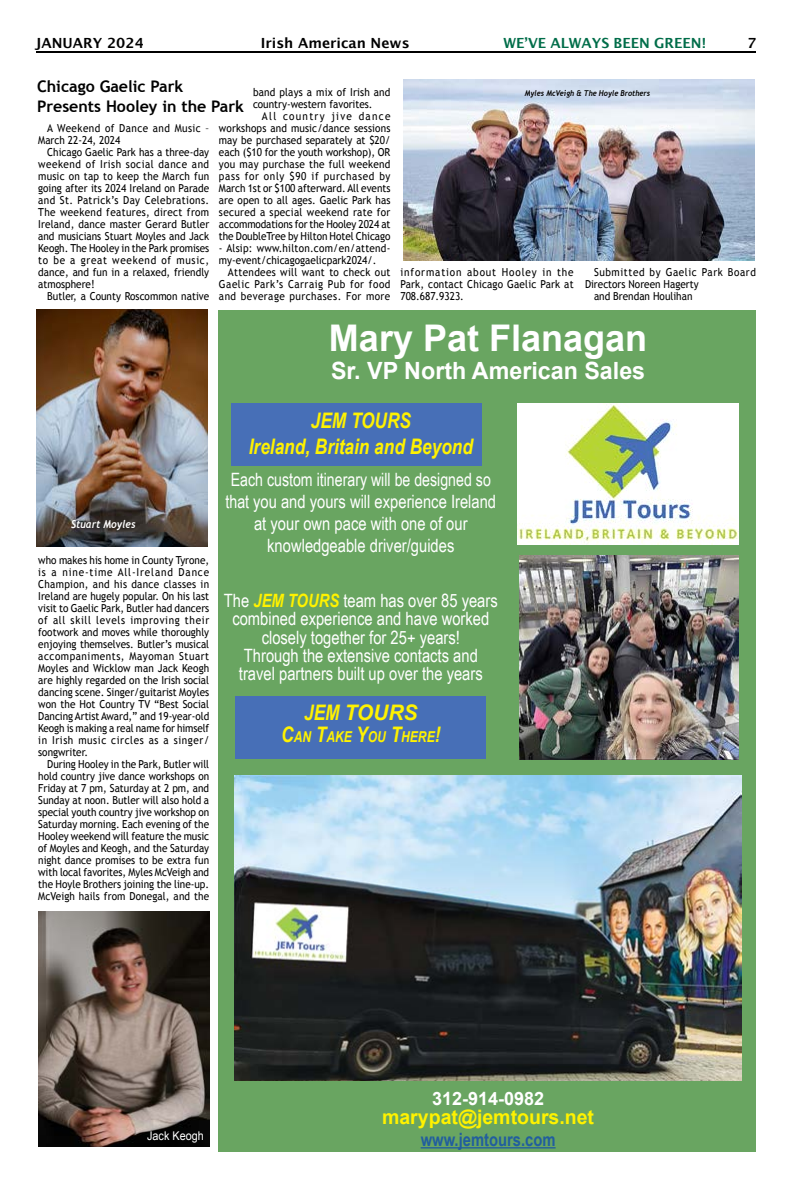
<style>
.page{position:relative;width:792px;height:1188px;background:#fff}
.page>*{position:absolute;margin:0;border:0;box-sizing:border-box;transform-origin:0 0}
.t1{font:700 36.8px "Arial";color:#fff}
.t2{font:700 23.7px "Arial";color:#fff}
.t3{font:italic 700 21.4px/25.7px "Arial Narrow";color:#fff200;text-align:center}
.t4{font:italic 700 21.4px "Arial";color:#fff200}
.t5{font:700 19.9px "Arial";color:#fff200}
.t6{font:18.4px/18.4px "Arial Narrow";color:#fff;text-align:center}
.t7{font:18.4px/22.1px "Arial Narrow";color:#fff;text-align:center;scale:.94 1}
.t8{font:700 18.4px "Arial Narrow";color:#215e9e}
.t9{font:700 18.4px "Arial";color:#fff}
.t10{font:700 16px/20px "Trebuchet MS";color:#000}
.t11{font:italic 700 15px "Arial Narrow";color:#fff200}
.t12{font:700 14px "Lucida Grande";color:#000}
.t13{font:700 14px "Lucida Grande";color:#006d49}
.t14{font:12px "Arial";color:#fff;scale:.9 1}
.t15{font:11px/12px "Trebuchet MS";letter-spacing:.005em;color:#000;text-align:justify;scale:.91 1}
.t16{font:11px/12px "Trebuchet MS";letter-spacing:.045em;color:#000;scale:.91 1}
.t17{font:11px "Trebuchet MS";letter-spacing:.06em;color:#000;scale:.91 1}
.t18{font:italic 700 11px "Trebuchet";color:#fff;scale:.9 1}
.t19{font:italic 700 8px "Trebuchet";color:#000;scale:.9 1}
.s1{font-weight:700;font-style:italic;color:#fff200}
.s2{font-family:"Arial Narrow"}
.s3{font-style:inherit}
.s4{font-size:21.4px}
</style>
<div class="page">
<hr style="left:36px;top:51px;width:720px;height:2px;background:#000">
<div style="left:218px;top:311px;width:538px;height:841px;background:#69a561"></div>
<hr style="left:421px;top:1147px;width:135px;height:1px;background:#215e9e">
<img style="left:518px;top:403px;width:221px;height:141px">
<div style="left:231px;top:403px;width:251px;height:62px;background:#476fb7"></div>
<img style="left:519px;top:555px;width:220px;height:204px">
<img style="left:235px;top:776px;width:507px;height:304px">
<div style="left:235px;top:697px;width:251px;height:62px;background:#476fb7"></div>
<img style="left:39px;top:911px;width:170px;height:236px">
<img style="left:403px;top:79px;width:351px;height:182px">
<img style="left:36px;top:309px;width:172px;height:238px">
<p class="t12" style="left:36px;top:32px;width:110px">JANUARY 2024</p>
<p class="t12" style="left:261px;top:32px;width:150px">Irish American News</p>
<p class="t13" style="left:504px;top:32px;width:204px">WE’VE ALWAYS BEEN GREEN!</p>
<p class="t12" style="left:747px;top:32px;width:11px">7</p>
<h3 class="t10" style="left:37px;top:76px;width:208px">Chicago Gaelic Park<br>Presents Hooley in the Park</h3>
<p class="t15" style="left:253px;top:86px;width:153px">band plays a mix of Irish and country-western favorites.</p>
<p class="t15" style="left:219px;top:110px;width:190px;text-indent:43px">All country jive dance workshops and music/dance sessions may be purchased separately at $20/ each ($10 for the youth workshop), OR you may purchase the full weekend pass for only $90 if purchased by March 1st or $100 afterward. All events are open to all ages. Gaelic Park has secured a special weekend rate for accommodations for the Hooley 2024 at the DoubleTree by Hilton Hotel Chicago</p>
<p class="t15" style="left:219px;top:242px;width:190px">- Alsip: www.hilton.com/en/attend&shy;my-event/chicagogaelicpark2024/.</p>
<p class="t15" style="left:219px;top:266px;width:190px;text-indent:9px">Attendees will want to check out Gaelic Park’s Carraig Pub for food and beverage purchases. For more</p>
<p class="t16" style="left:38px;top:122px;width:189px;text-indent:9px">A Weekend of Dance and Music –<br>March 22-24, 2024</p>
<p class="t15" style="left:38px;top:146px;width:189px;text-indent:9px">Chicago Gaelic Park has a three-day weekend of Irish social dance and music on tap to keep the March fun going after its 2024 Ireland on Parade and St. Patrick’s Day Celebrations.<br>The weekend features, direct from Ireland, dance master Gerard Butler and musicians Stuart Moyles and Jack Keogh. The Hooley in the Park promises to be a great weekend of music, dance, and fun in a relaxed, friendly atmosphere!</p>
<p class="t15" style="left:47px;top:290px;width:180px">Butler, a County Roscommon native</p>
<p class="t19" style="left:525px;top:88px;width:141px">Myles McVeigh &amp; The Hoyle Brothers</p>
<p class="t15" style="left:400px;top:266px;width:192px">information about Hooley in the Park, contact Chicago Gaelic Park at 708.687.9323.</p>
<p class="t17" style="left:594px;top:266px;width:180px">Submitted by Gaelic Park Board</p>
<p class="t15" style="left:585px;top:278px;width:126px">Directors Noreen Hagerty</p>
<p class="t15" style="left:594px;top:290px;width:110px">and Brendan Houlihan</p>
<p class="t18" style="left:71px;top:517px;width:73px">Stuart Moyles</p>
<p class="t15" style="left:38px;top:554px;width:189px">who makes his home in County Tyrone, is a nine-time All-Ireland Dance Champion, and his dance classes in Ireland are hugely popular. On his last visit to Gaelic Park, Butler had dancers of all skill levels improving their footwork and moves while thoroughly enjoying themselves. Butler’s musical accompaniments, Mayoman Stuart Moyles and Wicklow man Jack Keogh are highly regarded on the Irish social dancing scene. Singer/guitarist Moyles won the Hot Country TV “Best Social Dancing Artist Award,” and 19-year-old Keogh is making a real name for himself in Irish music circles as a singer/ songwriter.</p>
<p class="t15" style="left:38px;top:758px;width:189px;text-indent:9px">During Hooley in the Park, Butler will hold country jive dance workshops on Friday at 7 pm, Saturday at 2 pm, and Sunday at noon. Butler will also hold a special youth country jive workshop on Saturday morning. Each evening of the Hooley weekend will feature the music of Moyles and Keogh, and the Saturday night dance promises to be extra fun with local favorites, Myles McVeigh and the Hoyle Brothers joining the line-up.<br>McVeigh hails from Donegal, and the</p>
<h1 class="t1" style="left:329px;top:314px;width:320px">Mary Pat Flanagan</h1>
<h2 class="t2" style="left:331px;top:355px;width:316px">Sr. VP North American Sales</h2>
<h3 class="t3" style="left:249px;top:407px;width:226px">JEM TOURS<br>Ireland, Britain and Beyond</h3>
<h3 class="t7" style="left:226px;top:467px;width:289px">Each custom itinerary will be designed so that you and yours will experience Ireland at your own pace with one of our knowledgeable driver/guides</h3>
<h3 class="t6" style="left:224px;top:590px;width:275px">The <span class="s1">JEM TOURS</span> team has over 85 years combined experience and have worked closely together for 25+ years!<br>Through the extensive contacts and travel partners built up over the years</h3>
<h3 class="t4" style="left:304px;top:699px;width:115px"><span class="s2">JEM</span> <span class="s3">T</span>OURS</h3>
<h3 class="t11" style="left:281px;top:725px;width:161px"><span class="s4">C</span>AN <span class="s4">T</span>AKE <span class="s4">Y</span>OU <span class="s4">T</span>HERE<span class="s4">!</span></h3>
<p class="t14" style="left:147px;top:1128px;width:64px">Jack Keogh</p>
<h3 class="t9" style="left:432px;top:1087px;width:114px">312-914-0982</h3>
<h3 class="t5" style="left:382px;top:1104px;width:214px">marypat@jemtours.net</h3>
<h3 class="t8" style="left:421px;top:1125px;width:136px">www.jemtours.com</h3>
</div>
